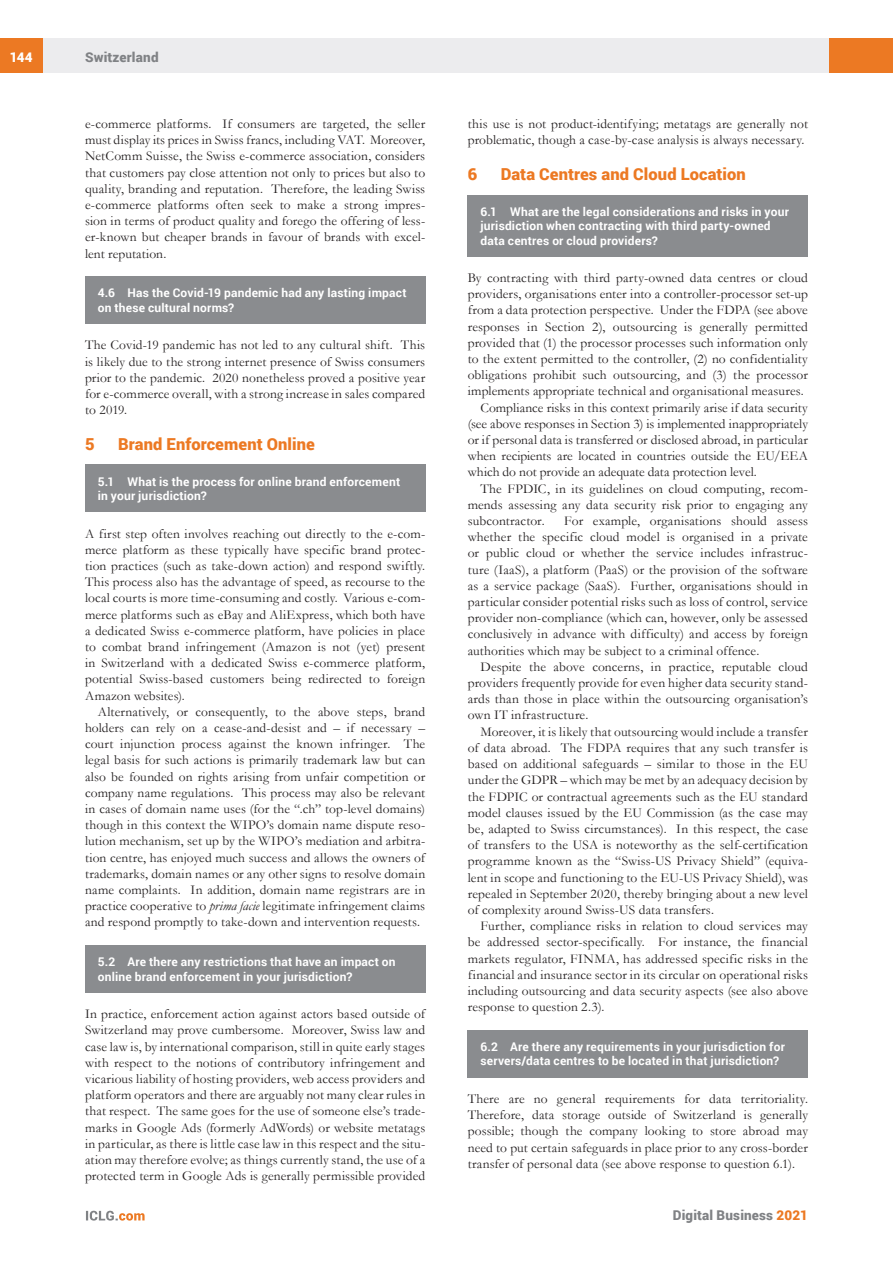
<style>
.page{position:relative;width:893px;height:1263px;background:#fff}
.page>*{position:absolute;margin:0;border:0;box-sizing:border-box;transform-origin:0 0}
.t1{font:900 16.5px "Roboto";letter-spacing:.005em;color:#ec7923}
.t2{font:13.5px/16.2px "Garamond";letter-spacing:.01em;color:#231f20;text-align:justify}
.t3{font:900 13.5px "Roboto";letter-spacing:.01em;color:#808285}
.t4{font:900 13.5px "Roboto";color:#fff}
.t5{font:700 12px/14.4px "Roboto";letter-spacing:.015em;color:#fff}
.s1{font-style:italic}
.s2{color:#ec7923}
</style>
<div class="page">
<div style="left:43px;top:38px;width:786px;height:34px;background:#ececee"></div>
<div style="left:0;top:38px;width:43px;height:34px;background:#ec7923"></div>
<div style="left:829px;top:38px;width:64px;height:34px;background:#ec7923"></div>
<svg style="left:86px;top:1211px;width:59px;height:9px"></svg>
<div style="left:468px;top:195px;width:340px;height:61px;background:#8a8c8f"></div>
<div style="left:468px;top:1030px;width:340px;height:47px;background:#8a8c8f"></div>
<div style="left:85px;top:276px;width:340px;height:48px;background:#8a8c8f"></div>
<div style="left:85px;top:465px;width:340px;height:47px;background:#8a8c8f"></div>
<div style="left:85px;top:945px;width:340px;height:47px;background:#8a8c8f"></div>
<p class="t4" style="left:10px;top:48px;width:25px">144</p>
<p class="t3" style="left:85px;top:48px;width:75px">Switzerland</p>
<p class="t2" style="left:85px;top:115px;width:342px">e-commerce platforms. If consumers are targeted, the seller must display its prices in Swiss francs, including VAT. Moreover, NetComm Suisse, the Swiss e-commerce association, considers that customers pay close attention not only to prices but also to quality, branding and reputation. Therefore, the leading Swiss e-commerce platforms often seek to make a strong impres&shy;sion in terms of product quality and forego the offering of less&shy;er-known but cheaper brands in favour of brands with excel&shy;lent reputation.</p>
<p class="t5" style="left:98px;top:285px;width:310px">4.6 Has the Covid-19 pandemic had any lasting impact on these cultural norms?</p>
<p class="t2" style="left:85px;top:337px;width:342px">The Covid-19 pandemic has not led to any cultural shift. This is likely due to the strong internet presence of Swiss consumers prior to the pandemic. 2020 nonetheless proved a positive year for e-commerce overall, with a strong increase in sales compared to 2019.</p>
<p class="t1" style="left:85px;top:433px;width:11px">5</p>
<p class="t1" style="left:118px;top:433px;width:198px">Brand Enforcement Online</p>
<p class="t5" style="left:98px;top:474px;width:304px">5.1 What is the process for online brand enforcement in your jurisdiction?</p>
<p class="t2" style="left:85px;top:525px;width:342px">A first step often involves reaching out directly to the e-com&shy;merce platform as these typically have specific brand protec&shy;tion practices (such as take-down action) and respond swiftly.<br>This process also has the advantage of speed, as recourse to the local courts is more time-consuming and costly. Various e-com&shy;merce platforms such as eBay and AliExpress, which both have a dedicated Swiss e-commerce platform, have policies in place to combat brand infringement (Amazon is not (yet) present in Switzerland with a dedicated Swiss e-commerce platform, potential Swiss-based customers being redirected to foreign Amazon websites).</p>
<p class="t2" style="left:85px;top:703px;width:342px;text-indent:13px">Alternatively, or consequently, to the above steps, brand holders can rely on a cease-and-desist and – if necessary – court injunction process against the known infringer. The legal basis for such actions is primarily trademark law but can also be founded on rights arising from unfair competition or company name regulations. This process may also be relevant in cases of domain name uses (for the “.ch” top-level domains) though in this context the WIPO’s domain name dispute reso&shy;lution mechanism, set up by the WIPO’s mediation and arbitra&shy;tion centre, has enjoyed much success and allows the owners of trademarks, domain names or any other signs to resolve domain name complaints. In addition, domain name registrars are in practice cooperative to <span class="s1">prima facie</span> legitimate infringement claims and respond promptly to take-down and intervention requests.</p>
<p class="t5" style="left:98px;top:954px;width:299px">5.2 Are there any restrictions that have an impact on online brand enforcement in your jurisdiction?</p>
<p class="t2" style="left:85px;top:1005px;width:342px">In practice, enforcement action against actors based outside of Switzerland may prove cumbersome. Moreover, Swiss law and case law is, by international comparison, still in quite early stages with respect to the notions of contributory infringement and vicarious liability of hosting providers, web access providers and platform operators and there are arguably not many clear rules in that respect. The same goes for the use of someone else’s trade&shy;marks in Google Ads (formerly AdWords) or website metatags in particular, as there is little case law in this respect and the situ&shy;ation may therefore evolve; as things currently stand, the use of a protected term in Google Ads is generally permissible provided</p>
<p class="t2" style="left:468px;top:115px;width:342px">this use is not product-identifying; metatags are generally not problematic, though a case-by-case analysis is always necessary.</p>
<p class="t1" style="left:468px;top:163px;width:11px">6</p>
<p class="t1" style="left:501px;top:163px;width:246px">Data Centres and Cloud Location</p>
<p class="t5" style="left:480px;top:204px;width:310px">6.1 What are the legal considerations and risks in your jurisdiction when contracting with third party-owned data centres or cloud providers?</p>
<p class="t2" style="left:468px;top:269px;width:342px">By contracting with third party-owned data centres or cloud</p>
<p class="t2" style="left:468px;top:286px;width:342px">providers, organisations enter into a controller-processor set-up</p>
<p class="t2" style="left:468px;top:302px;width:342px">from a data protection perspective. Under the FDPA (see above</p>
<p class="t2" style="left:468px;top:318px;width:342px">responses in Section 2), outsourcing is generally permitted</p>
<p class="t2" style="left:468px;top:334px;width:342px">provided that (1) the processor processes such information only</p>
<p class="t2" style="left:468px;top:350px;width:342px">to the extent permitted to the controller, (2) no confidentiality</p>
<p class="t2" style="left:468px;top:367px;width:342px">obligations prohibit such outsourcing, and (3) the processor</p>
<p class="t2" style="left:468px;top:383px;width:338px">implements appropriate technical and organisational measures.</p>
<p class="t2" style="left:480px;top:399px;width:329px">Compliance risks in this context primarily arise if data security</p>
<p class="t2" style="left:468px;top:415px;width:342px">(see above responses in Section 3) is implemented inappropriately</p>
<p class="t2" style="left:468px;top:431px;width:342px">or if personal data is transferred or disclosed abroad, in particular</p>
<p class="t2" style="left:468px;top:448px;width:342px">when recipients are located in countries outside the EU/EEA</p>
<p class="t2" style="left:468px;top:464px;width:291px">which do not provide an adequate data protection level.</p>
<p class="t2" style="left:480px;top:480px;width:329px">The FPDIC, in its guidelines on cloud computing, recom-</p>
<p class="t2" style="left:468px;top:496px;width:342px">mends assessing any data security risk prior to engaging any</p>
<p class="t2" style="left:468px;top:512px;width:78px">subcontractor.</p>
<p class="t2" style="left:468px;top:512px;width:342px;text-indent:97px">For example, organisations should assess whether the specific cloud model is organised in a private or public cloud or whether the service includes infrastruc&shy;ture (IaaS), a platform (PaaS) or the provision of the software as a service package (SaaS). Further, organisations should in particular consider potential risks such as loss of control, service provider non-compliance (which can, however, only be assessed conclusively in advance with difficulty) and access by foreign authorities which may be subject to a criminal offence.</p>
<p class="t2" style="left:468px;top:658px;width:342px;text-indent:13px">Despite the above concerns, in practice, reputable cloud providers frequently provide for even higher data security stand&shy;ards than those in place within the outsourcing organisation’s own IT infrastructure.</p>
<p class="t2" style="left:468px;top:723px;width:342px;text-indent:13px">Moreover, it is likely that outsourcing would include a transfer of data abroad. The FDPA requires that any such transfer is based on additional safeguards – similar to those in the EU under the GDPR – which may be met by an adequacy decision by the FDPIC or contractual agreements such as the EU standard model clauses issued by the EU Commission (as the case may be, adapted to Swiss circumstances). In this respect, the case of transfers to the USA is noteworthy as the self-certification programme known as the “Swiss-US Privacy Shield” (equiva&shy;lent in scope and functioning to the EU-US Privacy Shield), was repealed in September 2020, thereby bringing about a new level of complexity around Swiss-US data transfers.</p>
<p class="t2" style="left:468px;top:917px;width:342px;text-indent:13px">Further, compliance risks in relation to cloud services may be addressed sector-specifically. For instance, the financial markets regulator, FINMA, has addressed specific risks in the financial and insurance sector in its circular on operational risks including outsourcing and data security aspects (see also above response to question 2.3).</p>
<p class="t5" style="left:480px;top:1039px;width:306px">6.2 Are there any requirements in your jurisdiction for servers/data centres to be located in that jurisdiction?</p>
<p class="t2" style="left:468px;top:1090px;width:342px">There are no general requirements for data territoriality.<br>Therefore, data storage outside of Switzerland is generally possible; though the company looking to store abroad may need to put certain safeguards in place prior to any cross-border transfer of personal data (see above response to question 6.1).</p>
<p class="t3" style="left:673px;top:1206px;width:137px">Digital Business <span class="s2">2021</span></p>
</div>
